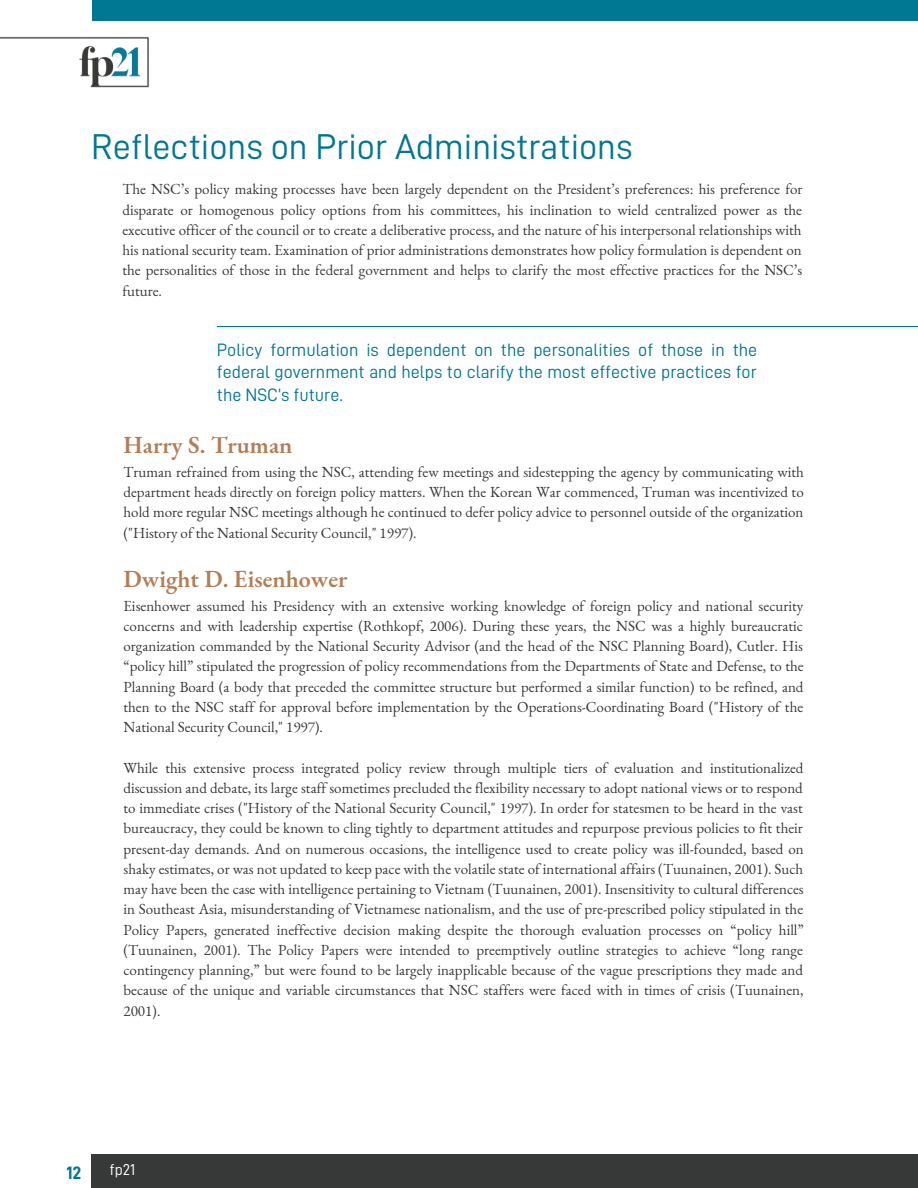
<style>
.page{position:relative;width:918px;height:1188px;background:#fff}
.page>*{position:absolute;margin:0;border:0;box-sizing:border-box;transform-origin:0 0}
.t1{font:36px "D DIN";color:#007793}
.t2{font:600 24px "EB Garamond";color:#b47d54}
.t3{font:18px/22.5px "D DIN";color:#007793;text-align:justify}
.t4{font:18px "D DIN Bold";color:#007793}
.t5{font:15.75px "D DIN";color:#fff}
.t6{font:15px/20.2px "EB Garamond";color:#373938;text-align:justify}
</style>
<div class="page">
<div style="left:92px;top:0;width:826px;height:20px;background:#007793"></div>
<img style="left:0;top:36px;width:149px;height:52px">
<hr style="left:217px;top:326px;width:701px;height:1px;background:#007793">
<div style="left:92px;top:1155px;width:826px;height:33px;background:#373938"></div>
<h1 class="t1" style="left:91px;top:129px;width:543px">Reflections on Prior Administrations</h1>
<p class="t6" style="left:122px;top:179px;width:682px">The NSC’s policy making processes have been largely dependent on the President’s preferences: his preference for disparate or homogenous policy options from his committees, his inclination to wield centralized power as the executive officer of the council or to create a deliberative process, and the nature of his interpersonal relationships with his national security team. Examination of prior administrations demonstrates how policy formulation is dependent on the personalities of those in the federal government and helps to clarify the most effective practices for the NSC’s future.</p>
<p class="t3" style="left:217px;top:339px;width:542px">Policy formulation is dependent on the personalities of those in the federal government and helps to clarify the most effective practices for the NSC’s future.</p>
<h2 class="t2" style="left:124px;top:429px;width:170px">Harry S. Truman</h2>
<p class="t6" style="left:124px;top:461px;width:682px">Truman refrained from using the NSC, attending few meetings and sidestepping the agency by communicating with department heads directly on foreign policy matters. When the Korean War commenced, Truman was incentivized to hold more regular NSC meetings although he continued to defer policy advice to personnel outside of the organization ("History of the National Security Council," 1997).</p>
<h2 class="t2" style="left:124px;top:563px;width:225px">Dwight D. Eisenhower</h2>
<p class="t6" style="left:124px;top:595px;width:682px">Eisenhower assumed his Presidency with an extensive working knowledge of foreign policy and national security concerns and with leadership expertise (Rothkopf, 2006). During these years, the NSC was a highly bureaucratic organization commanded by the National Security Advisor (and the head of the NSC Planning Board), Cutler. His “policy hill” stipulated the progression of policy recommendations from the Departments of State and Defense, to the Planning Board (a body that preceded the committee structure but performed a similar function) to be refined, and then to the NSC staff for approval before implementation by the Operations-Coordinating Board ("History of the National Security Council," 1997).</p>
<p class="t6" style="left:124px;top:757px;width:682px">While this extensive process integrated policy review through multiple tiers of evaluation and institutionalized discussion and debate, its large staff sometimes precluded the flexibility necessary to adopt national views or to respond to immediate crises ("History of the National Security Council," 1997). In order for statesmen to be heard in the vast bureaucracy, they could be known to cling tightly to department attitudes and repurpose previous policies to fit their present-day demands. And on numerous occasions, the intelligence used to create policy was ill-founded, based on shaky estimates, or was not updated to keep pace with the volatile state of international affairs (Tuunainen, 2001). Such may have been the case with intelligence pertaining to Vietnam (Tuunainen, 2001). Insensitivity to cultural differences in Southeast Asia, misunderstanding of Vietnamese nationalism, and the use of pre-prescribed policy stipulated in the Policy Papers, generated ineffective decision making despite the thorough evaluation processes on “policy hill” (Tuunainen, 2001). The Policy Papers were intended to preemptively outline strategies to achieve “long range contingency planning,” but were found to be largely inapplicable because of the vague prescriptions they made and because of the unique and variable circumstances that NSC staffers were faced with in times of crisis (Tuunainen, 2001).</p>
<p class="t4" style="left:66px;top:1164px;width:17px">12</p>
<p class="t5" style="left:110px;top:1162px;width:27px">fp21</p>
</div>
